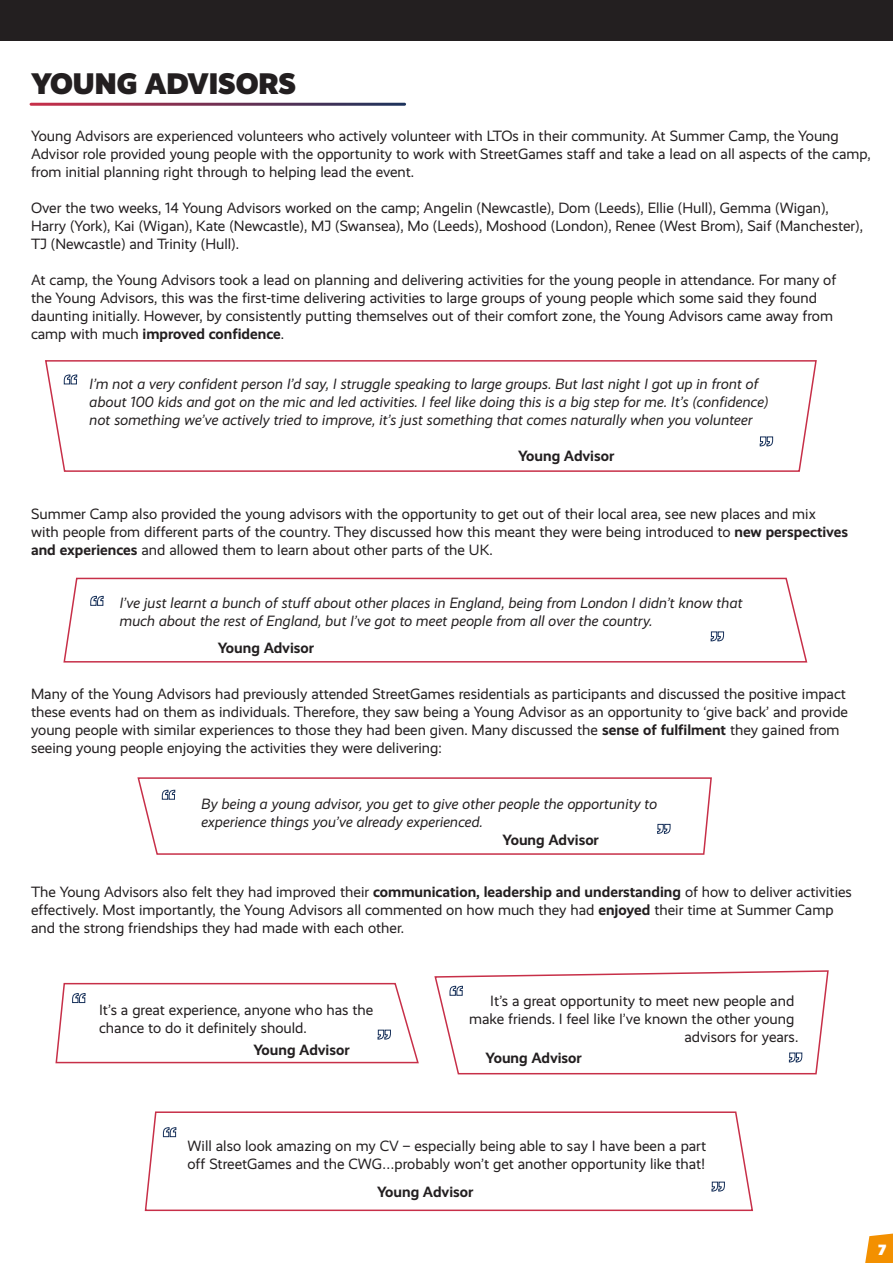
<style>
.page{position:relative;width:893px;height:1263px;background:#fff}
.page>*{position:absolute;margin:0;border:0;box-sizing:border-box;transform-origin:0 0}
.t1{font:900 30px "Realist";color:#231f20}
.t2{font:15px/18px "Realist";color:#231f20}
.t3{font:italic 15px/18px "Realist";color:#231f20}
.t4{font:700 15px "Realist";color:#231f20}
.t5{font:900 15px "Realist";color:#fff}
.s1{font-weight:700}
</style>
<div class="page">
<div style="left:0;top:0;width:893px;height:41px;background:#231f20"></div>
<svg style="left:45px;top:360px;width:772px;height:112px"></svg>
<svg style="left:64px;top:374px;width:13px;height:11px"></svg>
<svg style="left:759px;top:436px;width:14px;height:11px"></svg>
<svg style="left:63px;top:577px;width:745px;height:86px"></svg>
<svg style="left:90px;top:596px;width:14px;height:10px"></svg>
<svg style="left:710px;top:631px;width:14px;height:11px"></svg>
<svg style="left:137px;top:777px;width:575px;height:78px"></svg>
<svg style="left:162px;top:789px;width:14px;height:11px"></svg>
<svg style="left:657px;top:824px;width:14px;height:10px"></svg>
<svg style="left:144px;top:1111px;width:610px;height:101px"></svg>
<svg style="left:55px;top:982px;width:364px;height:82px"></svg>
<svg style="left:434px;top:970px;width:395px;height:105px"></svg>
<svg style="left:163px;top:1127px;width:14px;height:10px"></svg>
<svg style="left:711px;top:1181px;width:14px;height:11px"></svg>
<svg style="left:865px;top:1233px;width:28px;height:30px"></svg>
<h1 class="t1" style="left:31px;top:66px;width:267px">YOUNG ADVISORS</h1>
<p class="t2" style="left:31px;top:127px;width:841px">Young Advisors are experienced volunteers who actively volunteer with LTOs in their community. At Summer Camp, the Young<br>Advisor role provided young people with the opportunity to work with StreetGames staff and take a lead on all aspects of the camp, from initial planning right through to helping lead the event.</p>
<p class="t2" style="left:31px;top:199px;width:833px">Over the two weeks, 14 Young Advisors worked on the camp; Angelin (Newcastle), Dom (Leeds), Ellie (Hull), Gemma (Wigan),<br>Harry (York), Kai (Wigan), Kate (Newcastle), MJ (Swansea), Mo (Leeds), Moshood (London), Renee (West Brom), Saif (Manchester),<br>TJ (Newcastle) and Trinity (Hull).</p>
<p class="t2" style="left:31px;top:271px;width:807px">At camp, the Young Advisors took a lead on planning and delivering activities for the young people in attendance. For many of the Young Advisors, this was the first-time delivering activities to large groups of young people which some said they found daunting initially. However, by consistently putting themselves out of their comfort zone, the Young Advisors came away from camp with much <span class="s1">improved confidence</span>.</p>
<p class="t3" style="left:89px;top:375px;width:680px">I’m not a very confident person I’d say, I struggle speaking to large groups. But last night I got up in front of about 100 kids and got on the mic and led activities. I feel like doing this is a big step for me. It’s (confidence) not something we’ve actively tried to improve, it’s just something that comes naturally when you volunteer</p>
<p class="t4" style="left:518px;top:447px;width:98px">Young Advisor</p>
<p class="t2" style="left:31px;top:505px;width:819px">Summer Camp also provided the young advisors with the opportunity to get out of their local area, see new places and mix<br>with people from different parts of the country. They discussed how this meant they were being introduced to <span class="s1">new perspectives and experiences</span> and allowed them to learn about other parts of the UK.</p>
<p class="t3" style="left:119px;top:594px;width:625px">I’ve just learnt a bunch of stuff about other places in England, being from London I didn’t know that much about the rest of England, but I’ve got to meet people from all over the country.</p>
<p class="t4" style="left:218px;top:639px;width:98px">Young Advisor</p>
<p class="t2" style="left:31px;top:685px;width:819px">Many of the Young Advisors had previously attended StreetGames residentials as participants and discussed the positive impact these events had on them as individuals. Therefore, they saw being a Young Advisor as an opportunity to ‘give back’ and provide young people with similar experiences to those they had been given. Many discussed the <span class="s1">sense of fulfilment</span> they gained from seeing young people enjoying the activities they were delivering:</p>
<p class="t3" style="left:201px;top:795px;width:457px">By being a young advisor, you get to give other people the opportunity to experience things you’ve already experienced.</p>
<p class="t4" style="left:503px;top:831px;width:98px">Young Advisor</p>
<p class="t2" style="left:31px;top:883px;width:822px">The Young Advisors also felt they had improved their <span class="s1">communication, leadership and understanding</span> of how to deliver activities effectively. Most importantly, the Young Advisors all commented on how much they had <span class="s1">enjoyed</span> their time at Summer Camp and the strong friendships they had made with each other.</p>
<p class="t2" style="left:99px;top:1001px;width:276px">It’s a great experience, anyone who has the chance to do it definitely should.</p>
<p class="t2" style="left:469px;top:992px;width:331px;text-align:right">It’s a great opportunity to meet new people and make friends. I feel like I’ve known the other young advisors for years.</p>
<p class="t4" style="left:486px;top:1049px;width:98px">Young Advisor</p>
<p class="t4" style="left:253px;top:1041px;width:98px">Young Advisor</p>
<p class="t2" style="left:188px;top:1137px;width:520px">Will also look amazing on my CV – especially being able to say I have been a part off StreetGames and the CWG…probably won’t get another opportunity like that!</p>
<p class="t4" style="left:377px;top:1183px;width:98px">Young Advisor</p>
<p class="t5" style="left:878px;top:1240px;width:10px">7</p>
</div>
